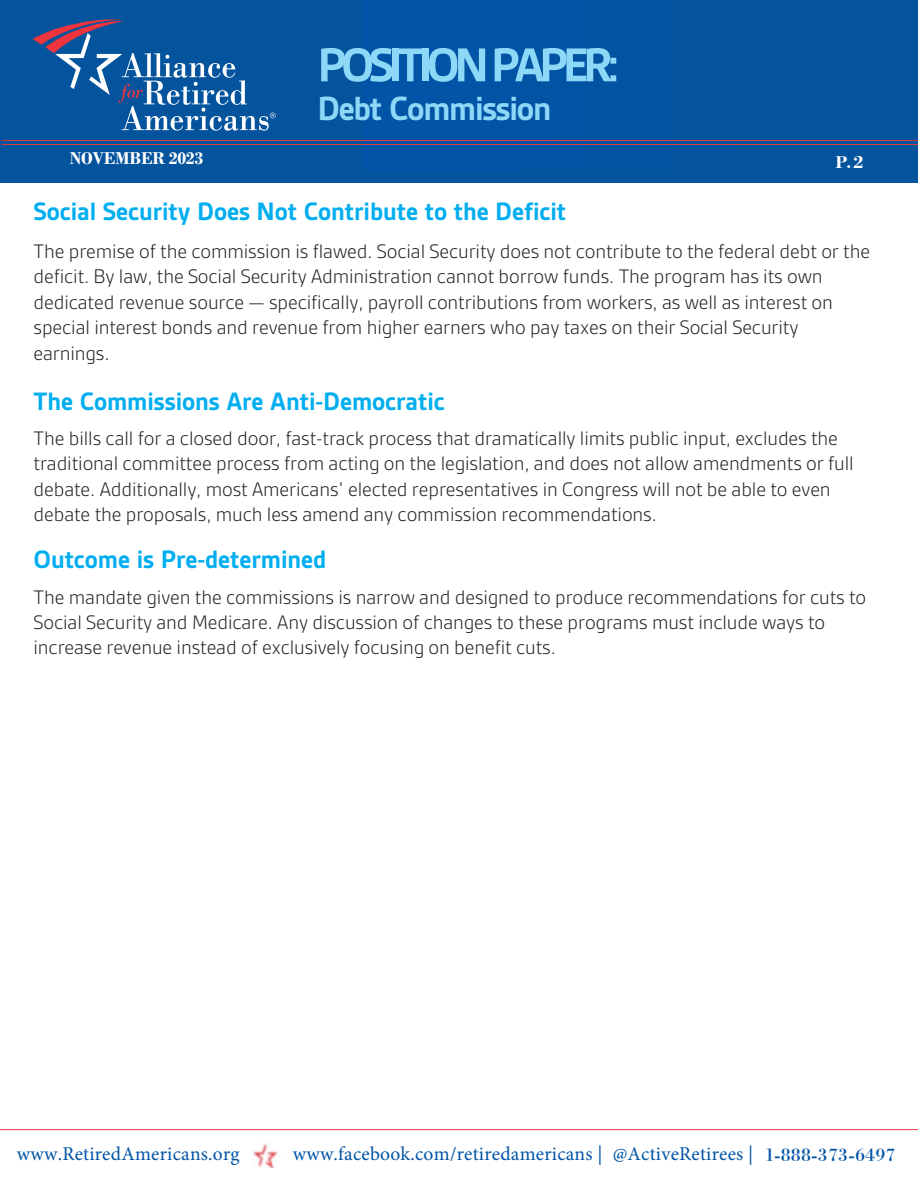
<style>
.page{position:relative;width:918px;height:1188px;background:#fff}
.page>*{position:absolute;margin:0;border:0;box-sizing:border-box;transform-origin:0 0}
.t1{font:700 51px "Gesta";letter-spacing:-.11em;color:#8dd7f7}
.t2{font:700 36px "Gesta";letter-spacing:-.035em;color:#8dd7f7}
.t3{font:700 27px "Gesta";letter-spacing:-.005em;color:#00aeef}
.t4{font:300 21px/25.2px "Gesta";letter-spacing:-.005em;color:#221e1f}
.t5{font:19.5px "Minion Pro";letter-spacing:.01em;color:#0054a6}
.t6{font:700 18px "Bodoni";letter-spacing:-.015em;color:#fff}
.t7{font:700 18px "Bodoni BT";color:#fff}
.s1{font-family:"Bodoni BT";color:#0154a6}
</style>
<div class="page">
<div style="left:0;top:0;width:918px;height:182px;background:#04539d"></div>
<div style="left:363px;top:0;width:398px;height:170px;background:#0153a3"></div>
<svg style="left:33px;top:19px;width:243px;height:112px"></svg>
<hr style="left:1px;top:140px;width:917px;height:1px;background:#e33740">
<hr style="left:1px;top:144px;width:917px;height:1px;background:#e33740">
<hr style="left:0;top:1129px;width:918px;height:1px;background:#e33740">
<img style="left:253px;top:1144px;width:25px;height:23px">
<p class="t6" style="left:70px;top:148px;width:135px">NOVEMBER 2023</p>
<h1 class="t1" style="left:317px;top:36px;width:304px">POSITION PAPER:</h1>
<h2 class="t2" style="left:317px;top:89px;width:236px">Debt Commission</h2>
<p class="t7" style="left:835px;top:151px;width:30px">P.2</p>
<p class="t3" style="left:34px;top:197px;width:534px">Social Security Does Not Contribute to the Deficit</p>
<p class="t4" style="left:34px;top:238px;width:838px">The premise of the commission is flawed. Social Security does not contribute to the federal debt or the deficit. By law, the Social Security Administration cannot borrow funds. The program has its own dedicated revenue source — specifically, payroll contributions from workers, as well as interest on special interest bonds and revenue from higher earners who pay taxes on their Social Security earnings.</p>
<p class="t3" style="left:34px;top:386px;width:413px">The Commissions Are Anti-Democratic</p>
<p class="t4" style="left:34px;top:426px;width:822px">The bills call for a closed door, fast-track process that dramatically limits public input, excludes the traditional committee process from acting on the legislation, and does not allow amendments or full debate. Additionally, most Americans’ elected representatives in Congress will not be able to even debate the proposals, much less amend any commission recommendations.</p>
<p class="t3" style="left:34px;top:545px;width:294px">Outcome is Pre-determined</p>
<p class="t4" style="left:34px;top:584px;width:834px">The mandate given the commissions is narrow and designed to produce recommendations for cuts to<br>Social Security and Medicare. Any discussion of changes to these programs must include ways to increase revenue instead of exclusively focusing on benefit cuts.</p>
<p class="t5" style="left:17px;top:1140px;width:224px">www.RetiredAmericans.org</p>
<p class="t5" style="left:293px;top:1141px;width:604px">www.facebook.com/retiredamericans | @ActiveRetirees | <span class="s1">1-888-373-6497</span></p>
</div>
